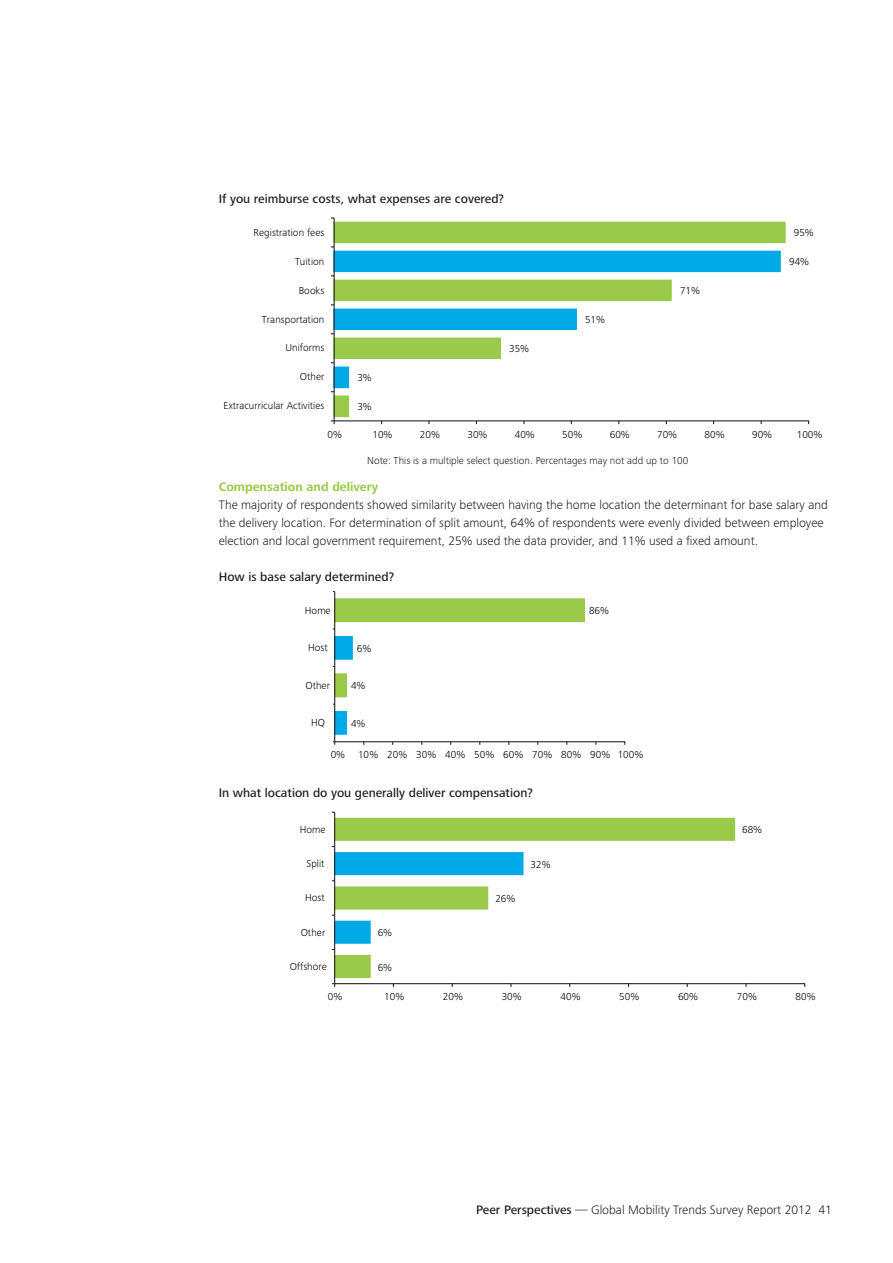
<style>
.page{position:relative;width:893px;height:1263px;background:#fff}
.page>*{position:absolute;margin:0;border:0;box-sizing:border-box;transform-origin:0 0}
.t1{font:300 12.75px/18px "Frutiger Next Pro";color:#231f20}
.t2{font:500 12.75px "Frutiger Next Pro";color:#231f20}
.t3{font:700 12.75px "Frutiger Next Pro";color:#99ca49}
.t4{font:300 10.5px "Frutiger Next Pro";color:#020303}
.t5{font:300 10.5px "Frutiger Next Pro";color:#231f20}
.s1{font-weight:500}
</style>
<div class="page">
<svg style="left:335px;top:221px;width:451px;height:197px"></svg>
<hr style="left:334px;top:218px;width:1px;height:203px;background:#231f20">
<svg style="left:331px;top:420px;width:479px;height:5px"></svg>
<div style="left:335px;top:712px;width:11px;height:22px;background:#00aae7"></div>
<div style="left:335px;top:711px;width:12px;height:24px;border:2px solid #00aae7"></div>
<hr style="left:334px;top:592px;width:1px;height:150px;background:#231f20">
<svg style="left:333px;top:598px;width:252px;height:100px"></svg>
<svg style="left:333px;top:741px;width:293px;height:4px"></svg>
<svg style="left:335px;top:817px;width:401px;height:162px"></svg>
<hr style="left:334px;top:812px;width:1px;height:172px;background:#231f20">
<svg style="left:332px;top:983px;width:474px;height:4px"></svg>
<p class="t2" style="left:219px;top:194px;width:287px">If you reimburse costs, what expenses are covered?</p>
<p class="t4" style="left:254px;top:228px;width:72px">Registration fees</p>
<p class="t4" style="left:295px;top:257px;width:31px">Tuition</p>
<p class="t4" style="left:299px;top:286px;width:27px">Books</p>
<p class="t4" style="left:262px;top:315px;width:64px">Transportation</p>
<p class="t4" style="left:285px;top:344px;width:41px">Uniforms</p>
<p class="t4" style="left:509px;top:344px;width:21px">35%</p>
<p class="t4" style="left:300px;top:372px;width:26px">Other</p>
<p class="t4" style="left:357px;top:373px;width:16px">3%</p>
<p class="t4" style="left:223px;top:401px;width:103px">Extracurricular Activities</p>
<p class="t4" style="left:357px;top:402px;width:16px">3%</p>
<p class="t4" style="left:585px;top:315px;width:21px">51%</p>
<p class="t4" style="left:680px;top:286px;width:21px">71%</p>
<p class="t4" style="left:794px;top:228px;width:21px">95%</p>
<p class="t4" style="left:789px;top:257px;width:21px">94%</p>
<p class="t4" style="left:328px;top:430px;width:16px">0%</p>
<p class="t4" style="left:372px;top:430px;width:22px">10%</p>
<p class="t4" style="left:420px;top:430px;width:22px">20%</p>
<p class="t4" style="left:467px;top:430px;width:22px">30%</p>
<p class="t4" style="left:515px;top:430px;width:22px">40%</p>
<p class="t4" style="left:562px;top:430px;width:22px">50%</p>
<p class="t4" style="left:610px;top:430px;width:22px">60%</p>
<p class="t4" style="left:657px;top:430px;width:22px">70%</p>
<p class="t4" style="left:704px;top:430px;width:22px">80%</p>
<p class="t4" style="left:752px;top:430px;width:22px">90%</p>
<p class="t4" style="left:797px;top:430px;width:27px">100%</p>
<p class="t5" style="left:367px;top:456px;width:323px">Note: This is a multiple select question. Percentages may not add up to 100</p>
<p class="t3" style="left:219px;top:481px;width:161px">Compensation and delivery</p>
<p class="t1" style="left:219px;top:497px;width:611px">The majority of respondents showed similarity between having the home location the determinant for base salary and the delivery location. For determination of split amount, 64% of respondents were evenly divided between employee election and local government requirement, 25% used the data provider, and 11% used a fixed amount.</p>
<p class="t2" style="left:219px;top:571px;width:177px">How is base salary determined?</p>
<p class="t4" style="left:305px;top:606px;width:27px">Home</p>
<p class="t4" style="left:589px;top:606px;width:21px">86%</p>
<p class="t4" style="left:308px;top:643px;width:21px">Host</p>
<p class="t4" style="left:357px;top:644px;width:16px">6%</p>
<p class="t4" style="left:305px;top:681px;width:26px">Other</p>
<p class="t4" style="left:351px;top:681px;width:16px">4%</p>
<p class="t4" style="left:311px;top:718px;width:15px">HQ</p>
<p class="t4" style="left:351px;top:719px;width:16px">4%</p>
<p class="t4" style="left:331px;top:750px;width:314px">0% 10% 20% 30% 40% 50% 60% 70% 80% 90% 100%</p>
<p class="t2" style="left:219px;top:787px;width:316px">In what location do you generally deliver compensation?</p>
<p class="t4" style="left:300px;top:825px;width:27px">Home</p>
<p class="t4" style="left:306px;top:859px;width:20px">Split</p>
<p class="t4" style="left:531px;top:860px;width:21px">32%</p>
<p class="t4" style="left:305px;top:893px;width:21px">Host</p>
<p class="t4" style="left:495px;top:894px;width:21px">26%</p>
<p class="t4" style="left:301px;top:928px;width:26px">Other</p>
<p class="t4" style="left:378px;top:928px;width:16px">6%</p>
<p class="t4" style="left:290px;top:962px;width:39px">Offshore</p>
<p class="t4" style="left:378px;top:963px;width:16px">6%</p>
<p class="t4" style="left:742px;top:825px;width:21px">68%</p>
<p class="t4" style="left:328px;top:992px;width:16px">0%</p>
<p class="t4" style="left:384px;top:992px;width:22px">10%</p>
<p class="t4" style="left:443px;top:992px;width:22px">20%</p>
<p class="t4" style="left:502px;top:992px;width:22px">30%</p>
<p class="t4" style="left:560px;top:992px;width:22px">40%</p>
<p class="t4" style="left:619px;top:992px;width:22px">50%</p>
<p class="t4" style="left:678px;top:992px;width:22px">60%</p>
<p class="t4" style="left:737px;top:992px;width:22px">70%</p>
<p class="t4" style="left:795px;top:992px;width:22px">80%</p>
<p class="t1" style="left:476px;top:1202px;width:357px"><span class="s1">Peer Perspectives</span> — Global Mobility Trends Survey Report 2012 41</p>
</div>
